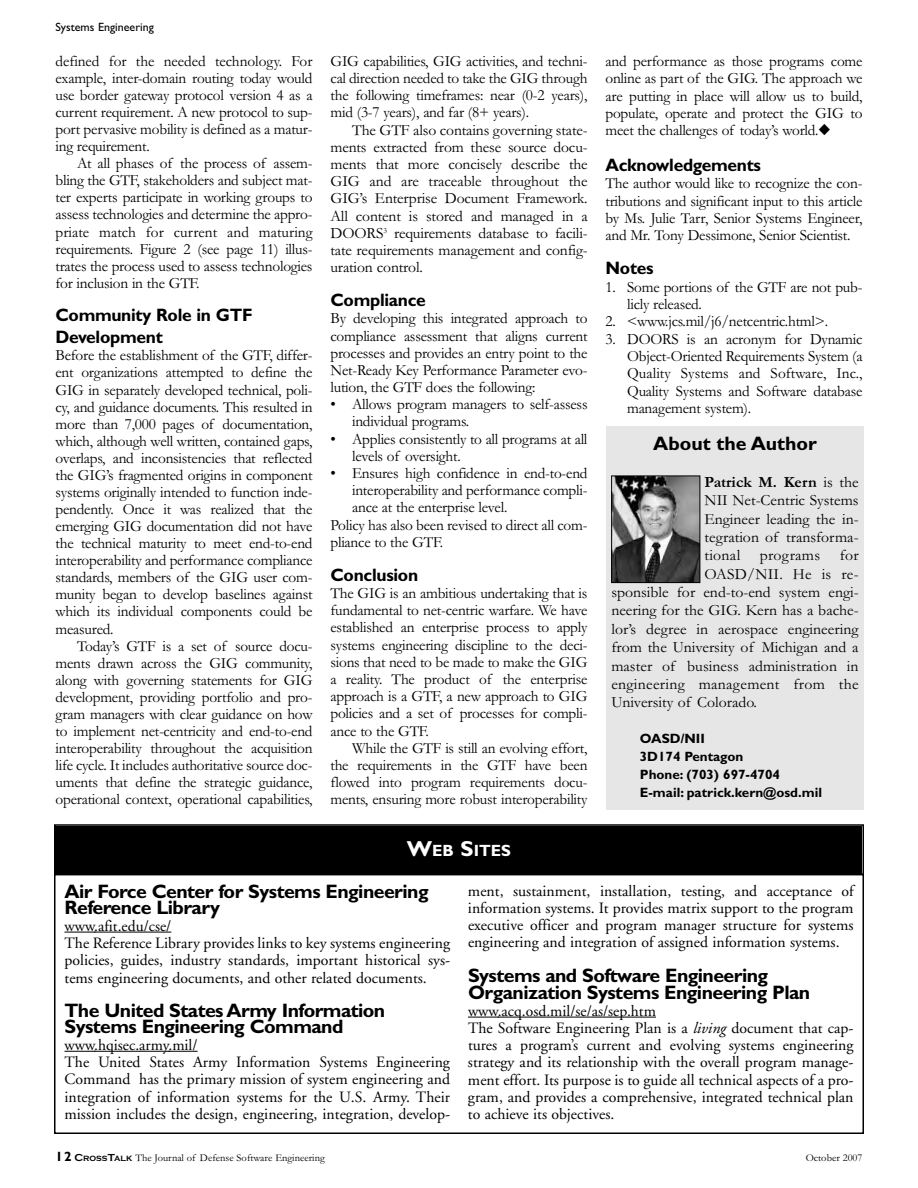
<style>
.page{position:relative;width:918px;height:1188px;background:#fff}
.page>*{position:absolute;margin:0;border:0;box-sizing:border-box;transform-origin:0 0}
.t1{font:700 19.5px/16.6px "Gill Sans";letter-spacing:-.03em;color:#000}
.t2{font:700 19.5px "Gill Sans";color:#000}
.t3{font:700 18px/21.9px "Gill Sans";letter-spacing:-.015em;color:#000}
.t4{font:700 16.35px "Gill Sans";color:#fff}
.t5{font:15.75px/17.1px "Garamond";letter-spacing:-.015em;color:#000;text-align:justify}
.t6{font:15.75px/17.2px "Adobe Garamond";color:#000}
.t7{font:15.75px "Garamond";letter-spacing:.02em;color:#000}
.t8{font:15.75px "Garamond";letter-spacing:.005em;color:#000}
.t9{font:700 15.75px "Garamond";color:#000}
.t10{font:15.75px "Garamond";letter-spacing:.015em;color:#000}
.t11{font:700 13.5px/18px "Gill Sans";color:#000}
.t12{font:12px "Gill Sans";color:#000}
.t13{font:10.5px "Garamond";color:#000}
.s1{font-size:21.75px}
.s2{font-weight:400}
.s3{font-style:italic}
.s4{font-family:"Gill Sans";font-weight:700;font-size:13.5px}
.s5{font-family:"Copperplate Gothic";font-weight:700}
.s6{font-family:"Copperplate Gothic";font-weight:700;font-size:7.8px}
</style>
<div class="page">
<div style="left:606px;top:426px;width:258px;height:384px;background:#e6e6e6"></div>
<img style="left:614px;top:478px;width:84px;height:103px">
<div style="left:612px;top:476px;width:88px;height:107px;border:1px solid #000"></div>
<hr style="left:64px;top:932px;width:31px;height:1px;background:#000">
<hr style="left:94px;top:932px;width:77px;height:1px;background:#000">
<hr style="left:64px;top:1051px;width:31px;height:1px;background:#000">
<hr style="left:94px;top:1051px;width:76px;height:1px;background:#000">
<hr style="left:168px;top:1051px;width:30px;height:1px;background:#000">
<hr style="left:468px;top:1017px;width:31px;height:1px;background:#000">
<hr style="left:498px;top:1017px;width:129px;height:1px;background:#000">
<svg style="left:627px;top:1017px;width:29px;height:1px"></svg>
<div style="left:54px;top:874px;width:810px;height:260px;border:2px solid #000"></div>
<div style="left:56px;top:826px;width:806px;height:48px;background:#000"></div>
<div style="left:54px;top:824px;width:810px;height:51px;border:2px solid #000"></div>
<p class="t12" style="left:56px;top:20px;width:100px">Systems Engineering</p>
<p class="t5" style="left:56px;top:52px;width:259px">defined for the needed technology. For example, inter-domain routing today would use border gateway protocol version 4 as a current requirement. A new protocol to sup&shy;port pervasive mobility is defined as a matur&shy;ing requirement.</p>
<p class="t5" style="left:56px;top:154px;width:259px;text-indent:22px">At all phases of the process of assem&shy;bling the GTF, stakeholders and subject mat&shy;ter experts participate in working groups to assess technologies and determine the appro&shy;priate match for current and maturing requirements. Figure 2 (see page 11) illus&shy;trates the process used to assess technologies for inclusion in the GTF.</p>
<p class="t3" style="left:56px;top:306px;width:199px">Community Role in GTF<br>Development</p>
<p class="t5" style="left:56px;top:346px;width:259px">Before the establishment of the GTF, differ&shy;ent organizations attempted to define the GIG in separately developed technical, poli&shy;cy, and guidance documents. This resulted in more than 7,000 pages of documentation, which, although well written, contained gaps, overlaps, and inconsistencies that reflected the GIG’s fragmented origins in component systems originally intended to function inde&shy;pendently. Once it was realized that the emerging GIG documentation did not have the technical maturity to meet end-to-end interoperability and performance compliance standards, members of the GIG user com&shy;munity began to develop baselines against which its individual components could be measured.</p>
<p class="t5" style="left:56px;top:637px;width:259px;text-indent:22px">Today’s GTF is a set of source docu&shy;ments drawn across the GIG community, along with governing statements for GIG development, providing portfolio and pro&shy;gram managers with clear guidance on how to implement net-centricity and end-to-end interoperability throughout the acquisition life cycle. It includes authoritative source doc&shy;uments that define the strategic guidance, operational context, operational capabilities,</p>
<p class="t5" style="left:331px;top:52px;width:259px">GIG capabilities, GIG activities, and techni&shy;cal direction needed to take the GIG through the following timeframes: near (0-2 years), mid (3-7 years), and far (8+ years).</p>
<p class="t5" style="left:330px;top:121px;width:259px;text-indent:22px">The GTF also contains governing state&shy;ments extracted from these source docu&shy;ments that more concisely describe the GIG and are traceable throughout the GIG’s Enterprise Document Framework.<br>All content is stored and managed in a DOORS<sup>3</sup> requirements database to facili&shy;tate requirements management and config&shy;uration control.</p>
<p class="t3" style="left:330px;top:291px;width:97px">Compliance</p>
<p class="t5" style="left:330px;top:309px;width:259px">By developing this integrated approach to compliance assessment that aligns current processes and provides an entry point to the Net-Ready Key Performance Parameter evo&shy;lution, the GTF does the following:</p>
<p class="t5" style="left:352px;top:395px;width:237px;text-indent:-22px">• Allows program managers to self-assess individual programs.</p>
<p class="t5" style="left:352px;top:430px;width:237px;text-indent:-22px">• Applies consistently to all programs at all levels of oversight.</p>
<p class="t5" style="left:330px;top:464px;width:259px">• Ensures high confidence in end-to-end</p>
<p class="t5" style="left:352px;top:481px;width:237px">interoperability and performance compli-</p>
<p class="t5" style="left:352px;top:499px;width:157px">ance at the enterprise level.</p>
<p class="t5" style="left:330px;top:516px;width:259px">Policy has also been revised to direct all com-</p>
<p class="t5" style="left:330px;top:533px;width:114px">pliance to the GTF.</p>
<p class="t3" style="left:330px;top:565px;width:89px">Conclusion</p>
<p class="t5" style="left:330px;top:584px;width:259px">The GIG is an ambitious undertaking that is fundamental to net-centric warfare. We have established an enterprise process to apply systems engineering discipline to the deci&shy;sions that need to be made to make the GIG a reality. The product of the enterprise approach is a GTF, a new approach to GIG policies and a set of processes for compli&shy;ance to the GTF.</p>
<p class="t5" style="left:330px;top:739px;width:259px;text-indent:22px">While the GTF is still an evolving effort, the requirements in the GTF have been flowed into program requirements docu&shy;ments, ensuring more robust interoperability</p>
<p class="t4" style="left:407px;top:844px;width:106px"><span class="s1">W</span>EB <span class="s1">S</span>ITES</p>
<p class="t5" style="left:605px;top:52px;width:259px">and performance as those programs come online as part of the GIG. The approach we are putting in place will allow us to build, populate, operate and protect the GIG to meet the challenges of today’s world.◆</p>
<p class="t3" style="left:606px;top:155px;width:157px">Acknowledgements</p>
<p class="t5" style="left:606px;top:174px;width:259px">The author would like to recognize the con&shy;tributions and significant input to this article by Ms. Julie Tarr, Senior Systems Engineer, and Mr. Tony Dessimone, Senior Scientist.</p>
<p class="t3" style="left:606px;top:259px;width:50px">Notes</p>
<p class="t5" style="left:627px;top:278px;width:237px;text-indent:-22px">1. Some portions of the GTF are not pub&shy;licly released.</p>
<p class="t5" style="left:606px;top:312px;width:224px">2. &lt;www.jcs.mil/j6/netcentric.html&gt;.</p>
<p class="t5" style="left:627px;top:330px;width:237px;text-indent:-22px">3. DOORS is an acronym for Dynamic Object-Oriented Requirements System (a Quality Systems and Software, Inc., Quality Systems and Software database management system).</p>
<p class="t2" style="left:653px;top:436px;width:165px">About the Author</p>
<p class="t9" style="left:705px;top:472px;width:156px">Patrick M. Kern <span class="s2">is the</span></p>
<p class="t5" style="left:705px;top:491px;width:156px">NII Net-Centric Systems</p>
<p class="t5" style="left:705px;top:510px;width:156px">Engineer leading the in-</p>
<p class="t5" style="left:705px;top:528px;width:156px">tegration of transforma-</p>
<p class="t7" style="left:705px;top:546px;width:156px">tional programs for</p>
<p class="t10" style="left:705px;top:564px;width:156px">OASD/NII. He is re-</p>
<p class="t5" style="left:611px;top:583px;width:249px">sponsible for end-to-end system engi-</p>
<p class="t5" style="left:611px;top:601px;width:249px">neering for the GIG. Kern has a bache-</p>
<p class="t5" style="left:611px;top:620px;width:249px">lor’s degree in aerospace engineering</p>
<p class="t5" style="left:611px;top:638px;width:249px">from the University of Michigan and a</p>
<p class="t8" style="left:611px;top:656px;width:249px">master of business administration in</p>
<p class="t7" style="left:611px;top:674px;width:249px">engineering management from the</p>
<p class="t5" style="left:611px;top:693px;width:147px">University of Colorado.</p>
<p class="t11" style="left:640px;top:731px;width:184px">OASD/NII<br>3D174 Pentagon<br>Phone: (703) 697-4704<br>E-mail: patrick.kern@osd.mil</p>
<p class="t1" style="left:64px;top:884px;width:366px">Air Force Center for Systems Engineering<br>Reference Library</p>
<p class="t6" style="left:64px;top:918px;width:387px">www.afit.edu/cse/<br>The Reference Library provides links to key systems engineering policies, guides, industry standards, important historical sys&shy;tems engineering documents, and other related documents.</p>
<p class="t1" style="left:64px;top:1004px;width:322px">The United States Army Information<br>Systems Engineering Command</p>
<p class="t6" style="left:64px;top:1037px;width:387px">www.hqisec.army.mil/<br>The United States Army Information Systems Engineering Command has the primary mission of system engineering and integration of information systems for the U.S. Army. Their mission includes the design, engineering, integration, develop-</p>
<p class="t6" style="left:468px;top:883px;width:387px;text-align:justify">ment, sustainment, installation, testing, and acceptance of information systems. It provides matrix support to the program executive officer and program manager structure for systems engineering and integration of assigned information systems.</p>
<p class="t1" style="left:468px;top:969px;width:344px;line-height:17.2px">Systems and Software Engineering<br>Organization Systems Engineering Plan</p>
<p class="t6" style="left:468px;top:1003px;width:387px">www.acq.osd.mil/se/as/sep.htm<br>The Software Engineering Plan is a <span class="s3">living</span> document that cap&shy;tures a program’s current and evolving systems engineering strategy and its relationship with the overall program manage&shy;ment effort. Its purpose is to guide all technical aspects of a pro&shy;gram, and provides a comprehensive, integrated technical plan to achieve its objectives.</p>
<p class="t13" style="left:56px;top:1151px;width:271px"><span class="s4">12</span> <span class="s5">C</span><span class="s6">ROSS</span><span class="s5">T</span><span class="s6">ALK</span> The Journal of Defense Software Engineering</p>
<p class="t13" style="left:806px;top:1151px;width:58px">October 2007</p>
</div>
